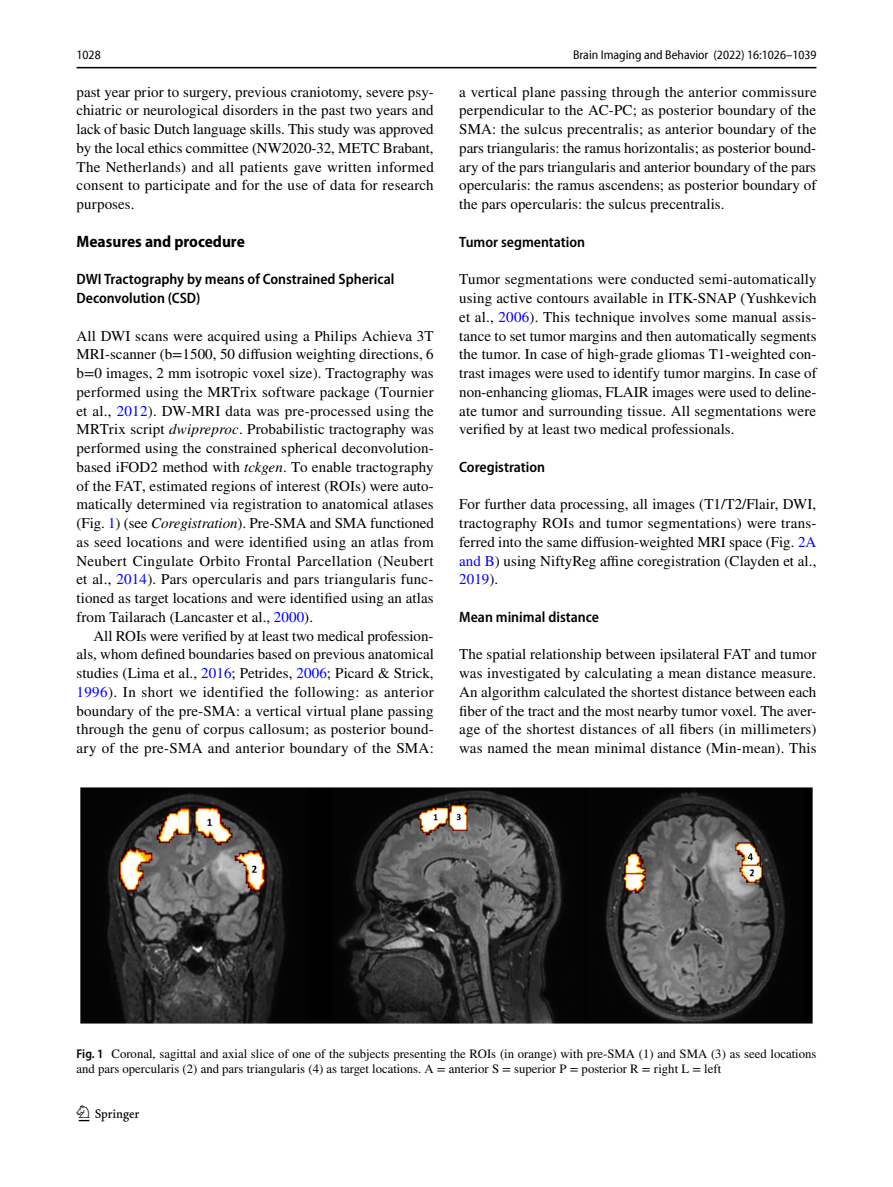
<style>
.page{position:relative;width:893px;height:1187px;background:#fff}
.page>*{position:absolute;margin:0;border:0;box-sizing:border-box;transform-origin:0 0}
.t1{font:22.5px "Springnew Regular 2";color:#000}
.t2{font:700 semi-condensed 16.5px "Myriad Pro";color:#000}
.t3{font:15px/18.8px "STIX";letter-spacing:.005em;color:#000;text-align:justify}
.t4{font:600 semi-condensed 15px/18.8px "Myriad Pro";color:#000}
.t5{font:12.75px/15px "STIX";color:#000}
.t6{font:semi-condensed 12.75px "Myriad Pro Unic";color:#000}
.s1{color:#00f}
.s2{font-style:italic}
.s3{font-family:"Myriad Pro";font-weight:600;font-stretch:semi-condensed}
</style>
<div class="page">
<hr style="left:77px;top:67px;width:739px;height:1px;background:#000">
<img style="left:81px;top:787px;width:731px;height:236px">
<p class="t6" style="left:77px;top:50px;width:26px">1028</p>
<p class="t6" style="left:573px;top:50px;width:245px">Brain Imaging and Behavior (2022) 16:1026–1039</p>
<p class="t3" style="left:77px;top:83px;width:359px">past year prior to surgery, previous craniotomy, severe psy&shy;chiatric or neurological disorders in the past two years and lack of basic Dutch language skills. This study was approved by the local ethics committee (NW2020-32, METC Brabant, The Netherlands) and all patients gave written informed consent to participate and for the use of data for research purposes.</p>
<p class="t2" style="left:77px;top:232px;width:170px">Measures and procedure</p>
<p class="t4" style="left:77px;top:270px;width:319px">DWI Tractography by means of Constrained Spherical<br>Deconvolution (CSD)</p>
<p class="t3" style="left:77px;top:327px;width:359px">All DWI scans were acquired using a Philips Achieva 3T MRI-scanner (b=1500, 50 diffusion weighting directions, 6 b=0 images, 2 mm isotropic voxel size). Tractography was performed using the MRTrix software package (Tournier et al., <span class="s1">2012</span>). DW-MRI data was pre-processed using the MRTrix script <span class="s2">dwipreproc</span>. Probabilistic tractography was performed using the constrained spherical deconvolution&shy;based iFOD2 method with <span class="s2">tckgen</span>. To enable tractography of the FAT, estimated regions of interest (ROIs) were auto&shy;matically determined via registration to anatomical atlases (Fig. <span class="s1">1</span>) (see <span class="s2">Coregistration</span>). Pre-SMA and SMA functioned as seed locations and were identified using an atlas from Neubert Cingulate Orbito Frontal Parcellation (Neubert et al., <span class="s1">2014</span>). Pars opercularis and pars triangularis func&shy;tioned as target locations and were identified using an atlas from Tailarach (Lancaster et al., <span class="s1">2000</span>).</p>
<p class="t3" style="left:77px;top:627px;width:359px;text-indent:17px">All ROIs were verified by at least two medical profession&shy;als, whom defined boundaries based on previous anatomical studies (Lima et al., <span class="s1">2016</span>; Petrides, <span class="s1">2006</span>; Picard &amp; Strick, <span class="s1">1996</span>). In short we identified the following: as anterior boundary of the pre-SMA: a vertical virtual plane passing through the genu of corpus callosum; as posterior bound&shy;ary of the pre-SMA and anterior boundary of the SMA:</p>
<p class="t3" style="left:459px;top:83px;width:359px">a vertical plane passing through the anterior commissure perpendicular to the AC-PC; as posterior boundary of the SMA: the sulcus precentralis; as anterior boundary of the pars triangularis: the ramus horizontalis; as posterior bound&shy;ary of the pars triangularis and anterior boundary of the pars opercularis: the ramus ascendens; as posterior boundary of the pars opercularis: the sulcus precentralis.</p>
<p class="t4" style="left:459px;top:232px;width:127px">Tumor segmentation</p>
<p class="t3" style="left:459px;top:271px;width:359px">Tumor segmentations were conducted semi-automatically using active contours available in ITK-SNAP (Yushkevich et al., <span class="s1">2006</span>). This technique involves some manual assis&shy;tance to set tumor margins and then automatically segments the tumor. In case of high-grade gliomas T1-weighted con&shy;trast images were used to identify tumor margins. In case of non-enhancing gliomas, FLAIR images were used to deline&shy;ate tumor and surrounding tissue. All segmentations were verified by at least two medical professionals.</p>
<p class="t4" style="left:459px;top:457px;width:87px">Coregistration</p>
<p class="t3" style="left:459px;top:496px;width:359px">For further data processing, all images (T1/T2/Flair, DWI, tractography ROIs and tumor segmentations) were trans&shy;ferred into the same diffusion-weighted MRI space (Fig. <span class="s1">2A and B</span>) using NiftyReg affine coregistration (Clayden et al., <span class="s1">2019</span>).</p>
<p class="t4" style="left:459px;top:607px;width:141px">Mean minimal distance</p>
<p class="t3" style="left:459px;top:646px;width:359px">The spatial relationship between ipsilateral FAT and tumor was investigated by calculating a mean distance measure.<br>An algorithm calculated the shortest distance between each fiber of the tract and the most nearby tumor voxel. The aver&shy;age of the shortest distances of all fibers (in millimeters) was named the mean minimal distance (Min-mean). This</p>
<p class="t5" style="left:77px;top:1047px;width:741px"><span class="s3">Fig. 1</span> Coronal, sagittal and axial slice of one of the subjects presenting the ROIs (in orange) with pre-SMA (1) and SMA (3) as seed locations and pars opercularis (2) and pars triangularis (4) as target locations. A = anterior S = superior P = posterior R = right L = left</p>
<h1 class="t1" style="left:79px;top:1105px;width:62px">1 3</h1>
</div>
